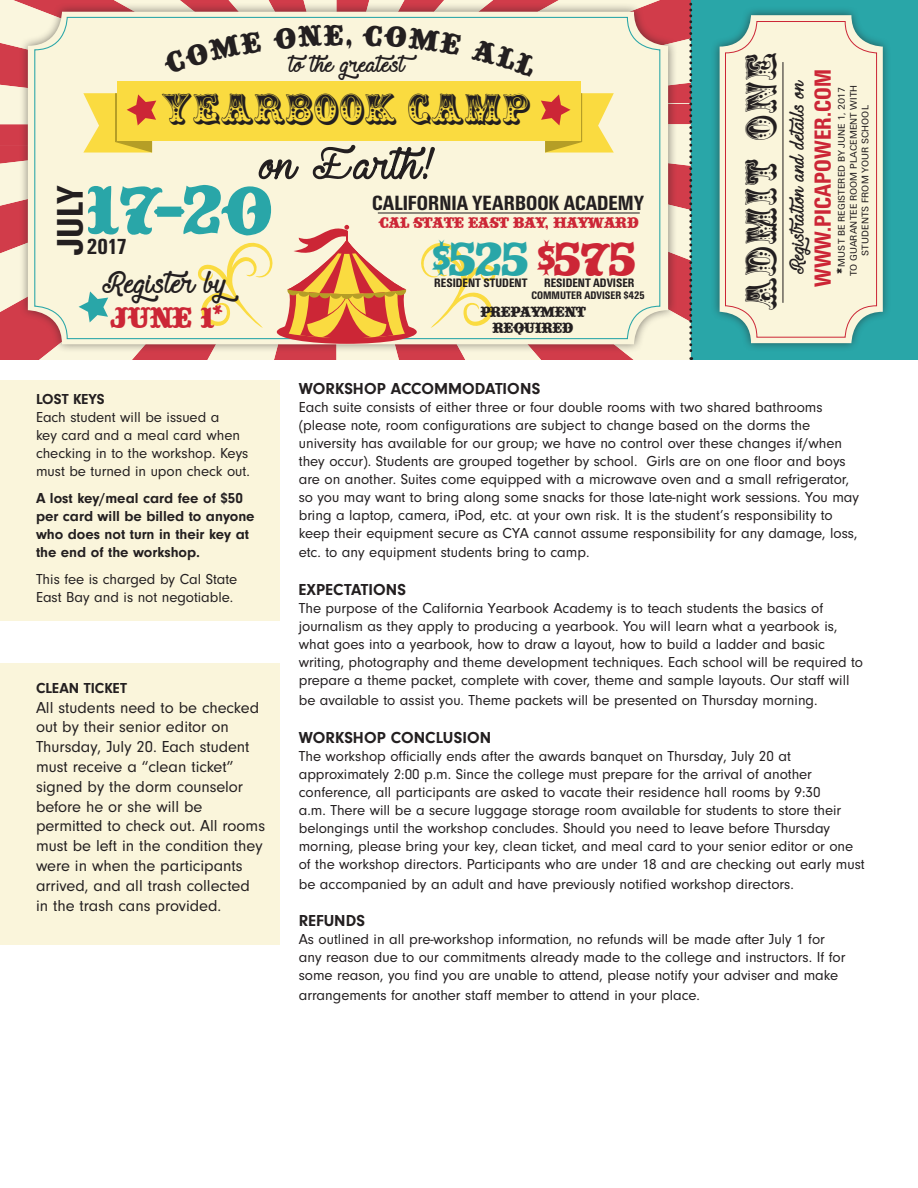
<style>
.page{position:relative;width:918px;height:1188px;background:#fff}
.page>*{position:absolute;margin:0;border:0;box-sizing:border-box;transform-origin:0 0}
.t1{font:66.75px "Big Top";color:#29a6a8}
.t2{font:45.9px "Big Top";letter-spacing:-.09em;color:#29a6a8}
.t3{font:39.15px "Circus";color:#231f20}
.t4{font:39.15px "Circus";letter-spacing:.04em;color:#231f20}
.t5{font:700 condensed 38.4px "AHJ Urbano";color:#231f20}
.t6{font:28.5px "Big Top";color:#cc2636}
.t7{font:28.5px "Big Top";color:#231f20}
.t8{font:700 condensed 24.15px "AHJ Urbano";color:#cc2636}
.t9{font:24px "Requited Script Demo";color:#231f20}
.t10{font:700 condensed 22.65px "AHJ Urbano";color:#231f20}
.t11{font:700 condensed 21.45px "AHJ Urbano";color:#231f20}
.t12{font:18.45px "Requited Script Demo";color:#231f20}
.t13{font:16.5px/19.8px "AHJ Noveo Sans";color:#231f20}
.t14{font:700 16.5px "AHJ Noveo Sans";color:#231f20}
.t15{font:15.6px "Requited Script Demo";color:#231f20}
.t16{font:15px/18px "AHJ Noveo Sans";letter-spacing:-.005em;color:#231f20}
.t17{font:700 15px/18px "AHJ Noveo Sans";color:#231f20}
.t18{font:14.85px "Big Top";letter-spacing:-.09em;color:#cc2636}
.t19{font:14.25px "Big Top";letter-spacing:-.09em;color:#231f20}
.t20{font:700 condensed 12.75px "AHJ Urbano";color:#231f20}
.t21{font:700 condensed 11.4px "AHJ Urbano";color:#231f20}
.t22{font:9.9px/12px "AHJ Urbano";letter-spacing:.015em;color:#231f20;text-align:center}
.s1{color:#cc2636}
.s2{font-family:"Requited Script Demo";font-size:14.25px}
</style>
<div class="page">
<div style="left:0;top:380px;width:279px;height:240px;background:#faf5db"></div>
<div style="left:0;top:664px;width:279px;height:281px;background:#faf5db"></div>
<div style="left:691px;top:0;width:227px;height:360px;background:#29a6a8"></div>
<div style="left:711px;top:7px;width:181px;height:345px;background:#231f20;opacity:.55"></div>
<div style="left:720px;top:15px;width:163px;height:328px;background:#faf5db;border-radius:31px"></div>
<svg style="left:0;top:0;width:689px;height:360px;background:#e59994"></svg>
<svg style="left:689px;top:0;width:3px;height:360px"></svg>
<div style="left:19px;top:3px;width:658px;height:351px;background:#231f20;opacity:.55"></div>
<div style="left:28px;top:12px;width:640px;height:332px;background:#faf5db;border-radius:34px"></div>
<svg style="left:259px;top:145px;width:176px;height:34px"></svg>
<div style="left:117px;top:81px;width:464px;height:60px;background:#fadb40"></div>
<svg style="left:83px;top:93px;width:73px;height:60px"></svg>
<svg style="left:541px;top:93px;width:73px;height:60px"></svg>
<div style="left:277px;top:320px;width:140px;height:24px;background:#cc2636;border-radius:50%"></div>
<svg style="left:282px;top:224px;width:222px;height:115px"></svg>
<hr style="left:378px;top:212px;width:262px;height:2px;background:#231f20">
<hr style="left:782px;top:62px;width:1px;height:241px;background:#231f20">
<div style="left:725px;top:21px;width:152px;height:317px;border:1px solid #cc2636;border-radius:31px"></div>
<svg style="left:79px;top:291px;width:29px;height:31px"></svg>
<svg style="left:198px;top:242px;width:75px;height:86px"></svg>
<p class="t7" style="left:345px;top:16px;width:11px">,</p>
<p class="t12" style="left:289px;top:50px;width:131px">to the greatest</p>
<p class="t3" style="left:162px;top:89px;width:371px">YEARBOOK CAMP</p>
<p class="t1" style="left:84px;top:165px;width:192px">17-20</p>
<p class="t5" style="left:48px;top:255px;width:71px;rotate:-90deg">JULY</p>
<p class="t10" style="left:87px;top:234px;width:42px">2017</p>
<p class="t9" style="left:102px;top:264px;width:141px">Register by</p>
<p class="t6" style="left:110px;top:298px;width:107px">JUNE 1</p>
<p class="t11" style="left:372px;top:190px;width:273px">CALIFORNIA YEARBOOK ACADEMY</p>
<p class="t18" style="left:378px;top:212px;width:262px">CAL STATE EAST BAY, HAYWARD</p>
<p class="t2" style="left:432px;top:228px;width:207px">$525 <span class="s1">$575</span></p>
<p class="t19" style="left:480px;top:302px;width:108px">PREPAYMENT</p>
<p class="t19" style="left:492px;top:318px;width:83px">REQUIRED</p>
<p class="t20" style="left:434px;top:276px;width:95px">RESIDENT STUDENT</p>
<p class="t20" style="left:544px;top:276px;width:92px">RESIDENT ADVISER</p>
<p class="t21" style="left:532px;top:288px;width:115px">COMMUTER ADVISER $425</p>
<p class="t4" style="left:740px;top:310px;width:260px;rotate:-90deg">ADMIT ONE</p>
<p class="t8" style="left:809px;top:287px;width:219px;rotate:-90deg">WWW.PICAPOWER.COM</p>
<p class="t15" style="left:785px;top:274px;width:197px;rotate:-90deg">Registration and details on</p>
<p class="t22" style="left:836px;top:276px;width:193px;rotate:-90deg"><span class="s2">*</span>MUST BE REGISTERED BY JUNE 1, 2017<br>TO GUARANTEE ROOM PLACEMENT WITH<br>STUDENTS FROM YOUR SCHOOL</p>
<p class="t17" style="left:36px;top:390px;width:70px">LOST KEYS</p>
<p class="t16" style="left:36px;top:408px;width:216px">Each student will be issued a<br>key card and a meal card when checking in to the workshop. Keys must be turned in upon check out.</p>
<p class="t17" style="left:36px;top:489px;width:220px">A lost key/meal card fee of $50 per card will be billed to anyone who does not turn in their key at the end of the workshop.</p>
<p class="t16" style="left:36px;top:570px;width:203px">This fee is charged by Cal State<br>East Bay and is not negotiable.</p>
<p class="t17" style="left:36px;top:679px;width:92px">CLEAN TICKET</p>
<p class="t13" style="left:36px;top:698px;width:231px">All students need to be checked out by their senior editor on<br>Thursday, July 20. Each student must receive a “clean ticket” signed by the dorm counselor before he or she will be permitted to check out. All rooms must be left in the condition they were in when the participants arrived, and all trash collected in the trash cans provided.</p>
<p class="t14" style="left:299px;top:379px;width:243px">WORKSHOP ACCOMMODATIONS</p>
<p class="t16" style="left:299px;top:398px;width:562px">Each suite consists of either three or four double rooms with two shared bathrooms (please note, room configurations are subject to change based on the dorms the university has available for our group; we have no control over these changes if/when they occur). Students are grouped together by school. Girls are on one floor and boys are on another. Suites come equipped with a microwave oven and a small refrigerator, so you may want to bring along some snacks for those late-night work sessions. You may bring a laptop, camera, iPod, etc. at your own risk. It is the student’s responsibility to keep their equipment secure as CYA cannot assume responsibility for any damage, loss,</p>
<p class="t16" style="left:299px;top:544px;width:292px">etc. to any equipment students bring to camp.</p>
<p class="t14" style="left:299px;top:581px;width:109px">EXPECTATIONS</p>
<p class="t16" style="left:299px;top:600px;width:566px">The purpose of the California Yearbook Academy is to teach students the basics of journalism as they apply to producing a yearbook. You will learn what a yearbook is, what goes into a yearbook, how to draw a layout, how to build a ladder and basic writing, photography and theme development techniques. Each school will be required to prepare a theme packet, complete with cover, theme and sample layouts. Our staff will</p>
<p class="t16" style="left:299px;top:691px;width:520px">be available to assist you. Theme packets will be presented on Thursday morning.</p>
<p class="t14" style="left:299px;top:728px;width:194px">WORKSHOP CONCLUSION</p>
<p class="t16" style="left:299px;top:747px;width:567px">The workshop officially ends after the awards banquet on Thursday, July 20 at approximately 2:00 p.m. Since the college must prepare for the arrival of another conference, all participants are asked to vacate their residence hall rooms by 9:30<br>a.m. There will be a secure luggage storage room available for students to store their belongings until the workshop concludes. Should you need to leave before Thursday morning, please bring your key, clean ticket, and meal card to your senior editor or one of the workshop directors. Participants who are under 18 and are checking out early must</p>
<p class="t16" style="left:299px;top:875px;width:497px">be accompanied by an adult and have previously notified workshop directors.</p>
<p class="t14" style="left:299px;top:912px;width:68px">REFUNDS</p>
<p class="t16" style="left:299px;top:931px;width:548px">As outlined in all pre-workshop information, no refunds will be made after July 1 for any reason due to our commitments already made to the college and instructors. If for some reason, you find you are unable to attend, please notify your adviser and make</p>
<p class="t16" style="left:299px;top:987px;width:403px">arrangements for another staff member to attend in your place.</p>
</div>
